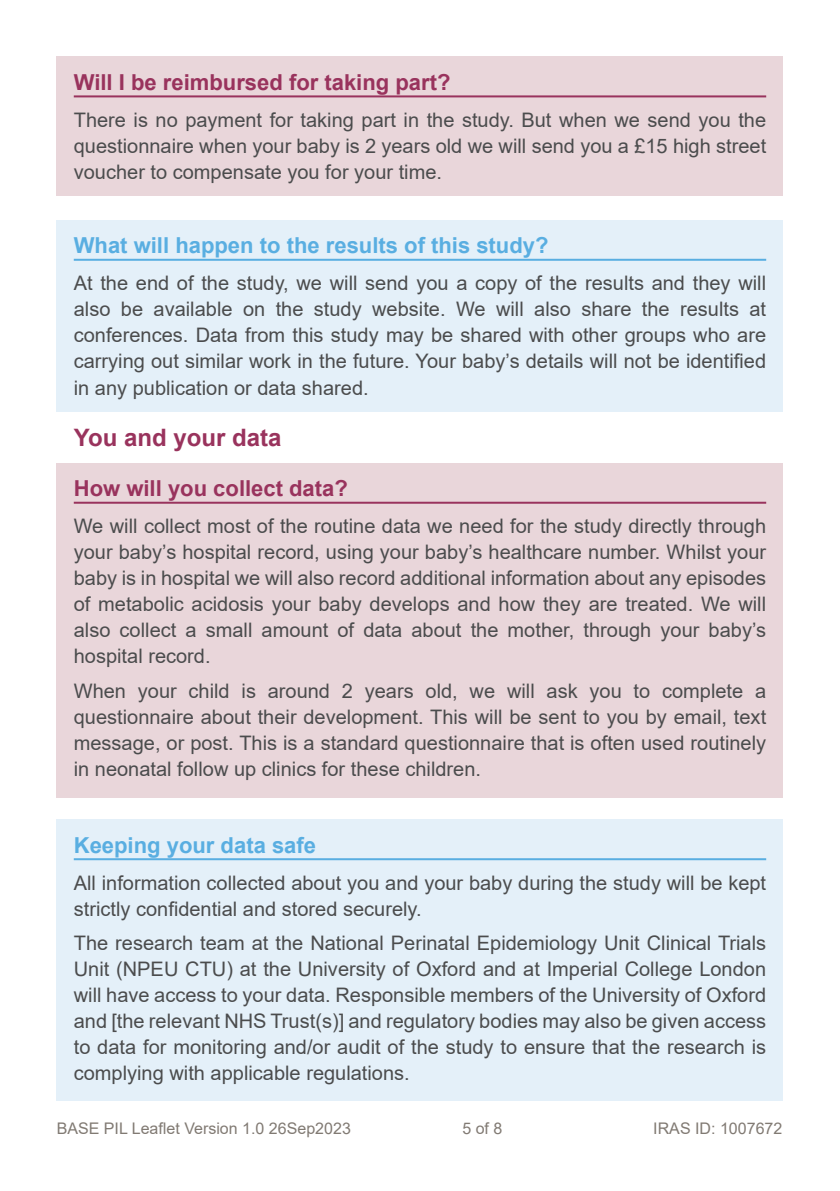
<style>
.page{position:relative;width:840px;height:1191px;background:#fff}
.page>*{position:absolute;margin:0;border:0;box-sizing:border-box;transform-origin:0 0}
.Heading_1{font:700 24px "Arial";color:#99335d}
.Heading_2{font:700 22px "Arial";color:#59aee1}
.Heading_2-2{font:700 22px "Arial";color:#99335d}
.t1{font:20px/26px "Arial";color:#4b4c4d;text-align:justify}
.t2{font:16px "Arial";color:#817a73}
</style>
<div class="page">
<div style="left:57px;top:57px;width:725px;height:139px;background:#e9d6da"></div>
<hr style="left:74px;top:95px;width:691px;height:2px;background:#99335d">
<div style="left:57px;top:220px;width:725px;height:191px;background:#e4f0f9"></div>
<hr style="left:74px;top:259px;width:691px;height:2px;background:#59aee1">
<div style="left:57px;top:463px;width:725px;height:334px;background:#e9d6da"></div>
<hr style="left:74px;top:502px;width:691px;height:2px;background:#99335d">
<div style="left:57px;top:819px;width:725px;height:282px;background:#e4f0f9"></div>
<hr style="left:74px;top:858px;width:691px;height:2px;background:#59aee1">
<p class="Heading_2-2" style="left:74px;top:66px;width:378px">Will I be reimbursed for taking part?</p>
<p class="t1" style="left:74px;top:107px;width:693px">There is no payment for taking part in the study. But when we send you the questionnaire when your baby is 2 years old we will send you a £15 high street voucher to compensate you for your time.</p>
<p class="Heading_2" style="left:74px;top:230px;width:476px">What will happen to the results of this study?</p>
<p class="t1" style="left:74px;top:270px;width:693px">At the end of the study, we will send you a copy of the results and they will also be available on the study website. We will also share the results at conferences. Data from this study may be shared with other groups who are carrying out similar work in the future. Your baby’s details will not be identified in any publication or data shared.</p>
<p class="Heading_1" style="left:74px;top:420px;width:209px">You and your data</p>
<p class="Heading_2-2" style="left:74px;top:473px;width:275px">How will you collect data?</p>
<p class="t1" style="left:74px;top:513px;width:693px">We will collect most of the routine data we need for the study directly through your baby’s hospital record, using your baby’s healthcare number. Whilst your baby is in hospital we will also record additional information about any episodes of metabolic acidosis your baby develops and how they are treated. We will also collect a small amount of data about the mother, through your baby’s hospital record.</p>
<p class="t1" style="left:74px;top:678px;width:693px">When your child is around 2 years old, we will ask you to complete a questionnaire about their development. This will be sent to you by email, text message, or post. This is a standard questionnaire that is often used routinely in neonatal follow up clinics for these children.</p>
<p class="Heading_2" style="left:74px;top:829px;width:244px">Keeping your data safe</p>
<p class="t1" style="left:74px;top:869px;width:693px">All information collected about you and your baby during the study will be kept strictly confidential and stored securely.</p>
<p class="t1" style="left:74px;top:930px;width:693px">The research team at the National Perinatal Epidemiology Unit Clinical Trials Unit (NPEU CTU) at the University of Oxford and at Imperial College London will have access to your data. Responsible members of the University of Oxford and [the relevant NHS Trust(s)] and regulatory bodies may also be given access to data for monitoring and/or audit of the study to ensure that the research is complying with applicable regulations.</p>
<p class="t2" style="left:57px;top:1117px;width:295px">BASE PIL Leaflet Version 1.0 26Sep2023</p>
<p class="t2" style="left:462px;top:1117px;width:42px">5of8</p>
<p class="t2" style="left:653px;top:1117px;width:130px">IRAS ID: 1007672</p>
</div>
